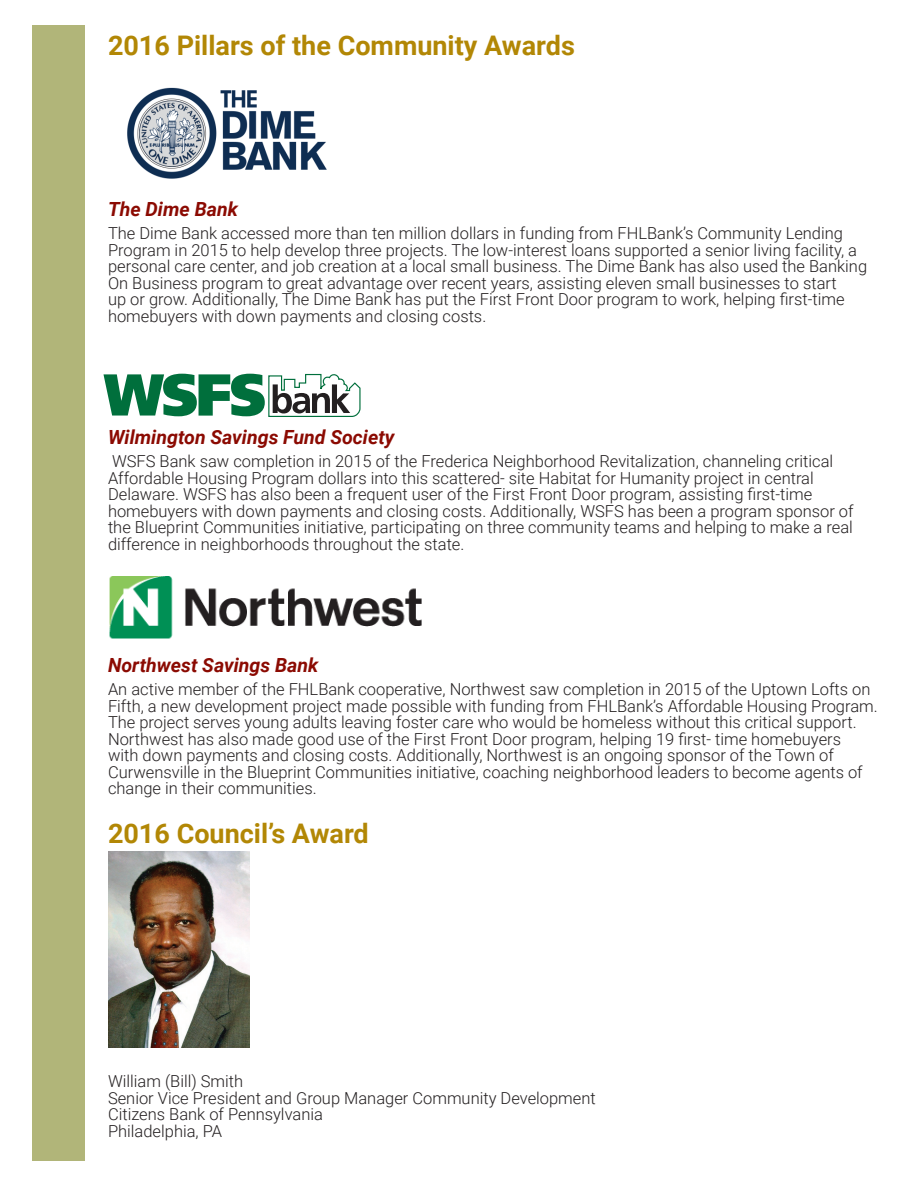
<style>
.page{position:relative;width:918px;height:1188px;background:#fff}
.page>*{position:absolute;margin:0;border:0;box-sizing:border-box;transform-origin:0 0}
.Headline{font:700 27px "Roboto";color:#b28705}
.Subhead__Italic{font:italic 700 19.5px "Roboto";color:#8b0a02}
.Body{font:300 16.5px/16.5px "Roboto";color:#231f20}
</style>
<div class="page">
<div style="left:32px;top:26px;width:53px;height:1135px;background:#b1b579"></div>
<svg style="left:104px;top:374px;width:257px;height:43px"></svg>
<img style="left:109px;top:576px;width:313px;height:63px">
<img style="left:127px;top:87px;width:200px;height:92px">
<img style="left:108px;top:851px;width:141px;height:197px">
<p class="Headline" style="left:108px;top:27px;width:468px">2016 Pillars of the Community Awards</p>
<p class="Subhead__Italic" style="left:108px;top:195px;width:132px">The Dime Bank</p>
<p class="Body" style="left:108px;top:224px;width:761px">The Dime Bank accessed more than ten million dollars in funding from FHLBank’s Community Lending Program in 2015 to help develop three projects. The low-interest loans supported a senior living facility, a personal care center, and job creation at a local small business. The Dime Bank has also used the Banking On Business program to great advantage over recent years, assisting eleven small businesses to start<br>up or grow. Additionally, The Dime Bank has put the First Front Door program to work, helping first-time homebuyers with down payments and closing costs.</p>
<p class="Subhead__Italic" style="left:108px;top:423px;width:288px">Wilmington Savings Fund Society</p>
<p class="Body" style="left:108px;top:452px;width:747px">WSFS Bank saw completion in 2015 of the Frederica Neighborhood Revitalization, channeling critical Affordable Housing Program dollars into this scattered- site Habitat for Humanity project in central Delaware. WSFS has also been a frequent user of the First Front Door program, assisting first-time homebuyers with down payments and closing costs. Additionally, WSFS has been a program sponsor of the Blueprint Communities initiative, participating on three community teams and helping to make a real difference in neighborhoods throughout the state.</p>
<p class="Subhead__Italic" style="left:108px;top:651px;width:212px">Northwest Savings Bank</p>
<p class="Body" style="left:108px;top:681px;width:771px">An active member of the FHLBank cooperative, Northwest saw completion in 2015 of the Uptown Lofts on Fifth, a new development project made possible with funding from FHLBank’s Affordable Housing Program.<br>The project serves young adults leaving foster care who would be homeless without this critical support.<br>Northwest has also made good use of the First Front Door program, helping 19 first- time homebuyers<br>with down payments and closing costs. Additionally, Northwest is an ongoing sponsor of the Town of Curwensville in the Blueprint Communities initiative, coaching neighborhood leaders to become agents of change in their communities.</p>
<p class="Headline" style="left:108px;top:815px;width:262px">2016 Council’s Award</p>
<p class="Body" style="left:108px;top:1072px;width:137px">William (Bill) Smith</p>
<p class="Body" style="left:108px;top:1089px;width:489px">Senior Vice President and Group Manager Community Development</p>
<p class="Body" style="left:108px;top:1105px;width:216px">Citizens Bank of Pennsylvania</p>
<p class="Body" style="left:108px;top:1122px;width:116px">Philadelphia, PA</p>
</div>
